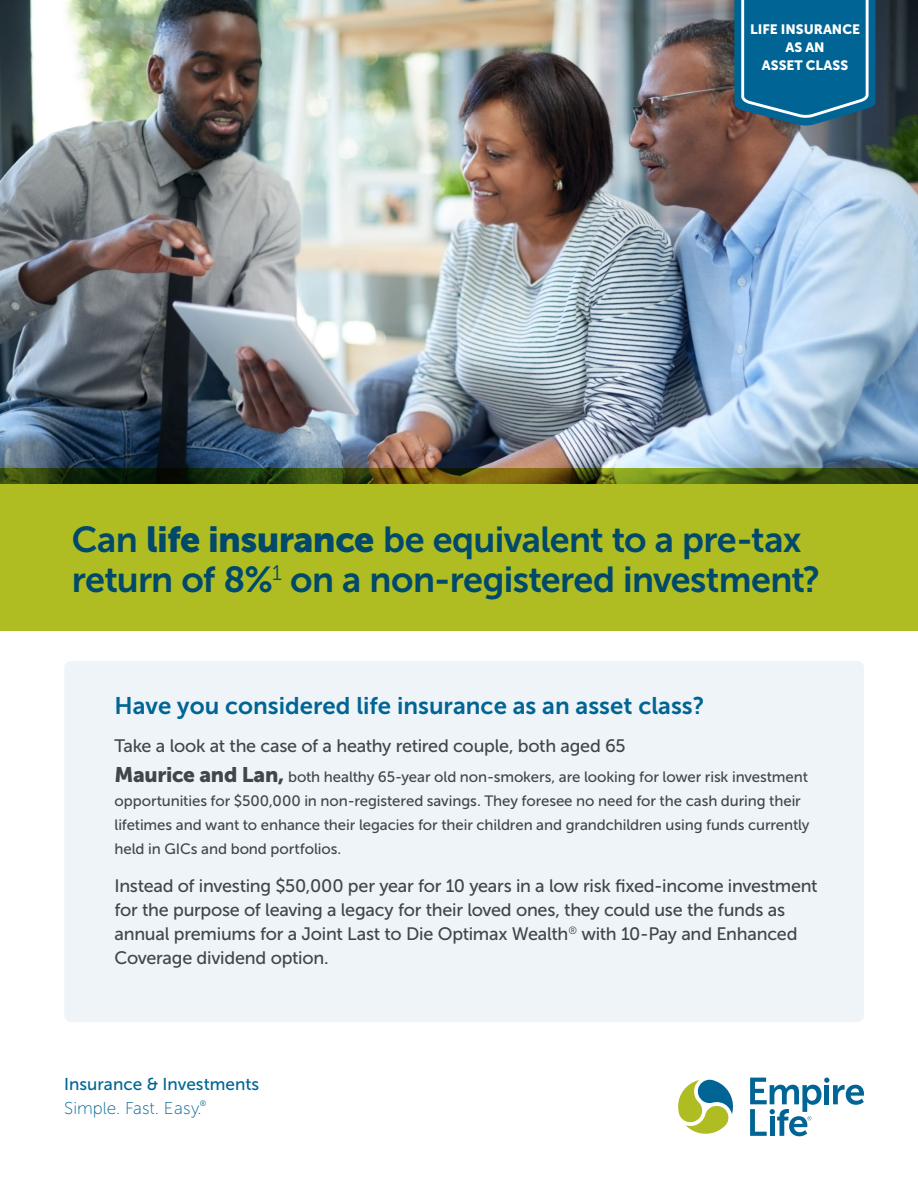
<style>
.page{position:relative;width:918px;height:1188px;background:#fff}
.page>*{position:absolute;margin:0;border:0;box-sizing:border-box;transform-origin:0 0}
.EL_Heading_1-_36_pt{font:36px/40.5px "Museo Sans 700";letter-spacing:-.02em;color:#00496a}
.EL_SubHead_2_-_16_pt{font:24px "Museo Sans 700";color:#006594}
.New_Brand_Body_Copy_10_14{font:18px/24px "Museo Sans 500";letter-spacing:-.015em;color:#3f474c}
.Tagline_Text{font:17.1px "Museo Sans 500";color:#006594}
.Tagline_Text-2{font:17.1px "Museo Sans 100";color:#006594}
.New_Brand_Body_Copy_10_14-2{font:15px/24px "Museo Sans 500";letter-spacing:-.005em;color:#3f474c}
.EL_Heading_4_-_11_pt{font:13.5px/18px "Museo Sans 900";color:#fff;text-align:center}
.s1{font-family:"Museo Sans 900"}
.s2{font-family:"Museo Sans 900";font-size:21px}
</style>
<div class="page">
<div style="left:64px;top:661px;width:800px;height:361px;background:#eff4f9;border-radius:7px"></div>
<img style="left:0;top:0;width:918px;height:469px">
<svg style="left:597px;top:377px;width:321px;height:92px;background:#93afc9"></svg>
<img style="left:410px;top:380px;width:240px;height:89px">
<svg style="left:678px;top:1080px;width:55px;height:54px"></svg>
<svg style="left:750px;top:1078px;width:114px;height:58px"></svg>
<svg style="left:0;top:469px;width:918px;height:15px;background:#404b0f"></svg>
<div style="left:0;top:484px;width:918px;height:147px;background:#afbc22"></div>
<svg style="left:734px;top:0;width:141px;height:126px;background:#136b94"></svg>
<p class="EL_Heading_4_-_11_pt" style="left:750px;top:20px;width:111px">LIFE INSURANCE<br>AS AN<br>ASSET CLASS</p>
<h1 class="EL_Heading_1-_36_pt" style="left:72px;top:519px;width:750px">Can <span class="s1">life insurance</span> be equivalent to a pre-tax return of 8%<sup>1</sup> on a non-registered investment?</h1>
<h2 class="EL_SubHead_2_-_16_pt" style="left:114px;top:693px;width:591px">Have you considered life insurance as an asset class?</h2>
<p class="New_Brand_Body_Copy_10_14" style="left:114px;top:734px;width:513px">Take a look at the case of a heathy retired couple, both aged 65</p>
<p class="New_Brand_Body_Copy_10_14-2" style="left:114px;top:765px;width:697px"><span class="s2">Maurice and Lan,</span> both healthy 65-year old non-smokers, are looking for lower risk investment opportunities for $500,000 in non-registered savings. They foresee no need for the cash during their lifetimes and want to enhance their legacies for their children and grandchildren using funds currently held in GICs and bond portfolios.</p>
<p class="New_Brand_Body_Copy_10_14" style="left:114px;top:874px;width:705px">Instead of investing $50,000 per year for 10 years in a low risk fixed-income investment for the purpose of leaving a legacy for their loved ones, they could use the funds as annual premiums for a Joint Last to Die Optimax Wealth<sup>®</sup> with 10-Pay and Enhanced Coverage dividend option.</p>
<p class="Tagline_Text" style="left:64px;top:1075px;width:196px">Insurance &amp; Investments</p>
<p class="Tagline_Text-2" style="left:64px;top:1099px;width:144px">Simple. Fast. Easy.<sup>®</sup></p>
</div>
